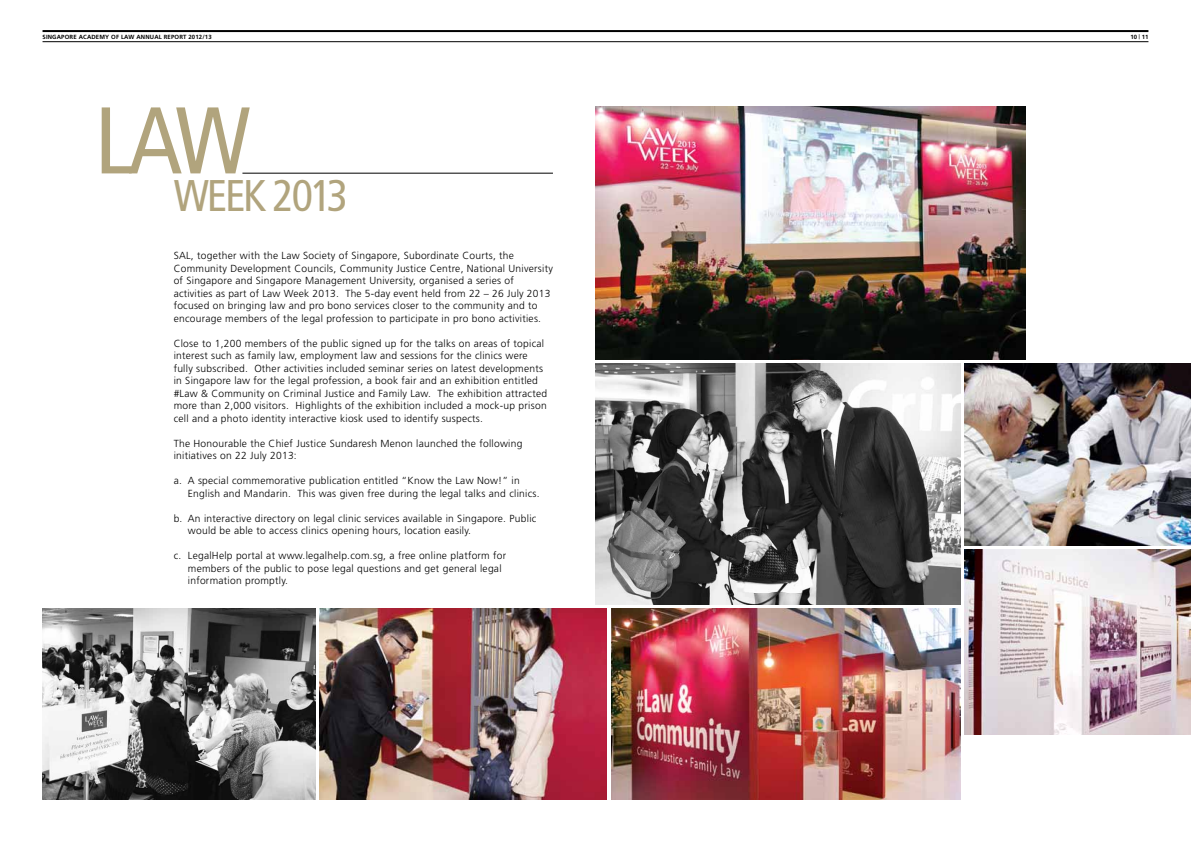
<style>
.page{position:relative;width:1191px;height:842px;background:#fff}
.page>*{position:absolute;margin:0;border:0;box-sizing:border-box;transform-origin:0 0}
.t1{font:condensed 44.3px "Frutiger LT Std";letter-spacing:-.05em;color:#b1a47d}
.t2{font:300 10.2px/12.5px "Frutiger LT Std";letter-spacing:.025em;color:#000}
.t3{font:700 6px "Frutiger LT Std";letter-spacing:.025em;color:#000}
.s1{font-size:5px}
</style>
<div class="page">
<hr style="left:43px;top:30px;width:1105px;height:2px;background:#000">
<hr style="left:43px;top:41px;width:1105px;height:1px;background:#000">
<hr style="left:242px;top:173px;width:311px;height:1px;background:#000">
<img style="left:611px;top:609px;width:349px;height:190px">
<img style="left:964px;top:549px;width:227px;height:186px">
<img style="left:595px;top:106px;width:430px;height:253px">
<img style="left:595px;top:363px;width:365px;height:241px">
<img style="left:964px;top:363px;width:227px;height:182px">
<img style="left:319px;top:609px;width:288px;height:190px">
<img style="left:43px;top:608px;width:272px;height:191px">
<p class="t3" style="left:43px;top:33px;width:171px">SINGAPORE ACADEMY OF LAW ANNUAL REPORT 2012/13</p>
<p class="t3" style="left:1130px;top:33px;width:20px">10 <span class="s1">|</span> 11</p>
<h1 class="t1" style="left:94px;top:170px;width:255px"><sup>LAW</sup>WEEK 2013</h1>
<p class="t2" style="left:174px;top:250px;width:381px">SAL, together with the Law Society of Singapore, Subordinate Courts, the Community Development Councils, Community Justice Centre, National University of Singapore and Singapore Management University, organised a series of activities as part of Law Week 2013. The 5-day event held from 22 – 26 July 2013 focused on bringing law and pro bono services closer to the community and to encourage members of the legal profession to participate in pro bono activities.</p>
<p class="t2" style="left:174px;top:337px;width:375px">Close to 1,200 members of the public signed up for the talks on areas of topical interest such as family law, employment law and sessions for the clinics were fully subscribed. Other activities included seminar series on latest developments in Singapore law for the legal profession, a book fair and an exhibition entitled #Law &amp; Community on Criminal Justice and Family Law. The exhibition attracted more than 2,000 visitors. Highlights of the exhibition included a mock-up prison cell and a photo identity interactive kiosk used to identify suspects.</p>
<p class="t2" style="left:174px;top:437px;width:350px">The Honourable the Chief Justice Sundaresh Menon launched the following initiatives on 22 July 2013:</p>
<p class="t2" style="left:188px;top:475px;width:353px;text-indent:-14px">a. A special commemorative publication entitled “Know the Law Now!” in<br>English and Mandarin. This was given free during the legal talks and clinics.</p>
<p class="t2" style="left:188px;top:512px;width:350px;text-indent:-14px">b. An interactive directory on legal clinic services available in Singapore. Public would be able to access clinics opening hours, location easily.</p>
<p class="t2" style="left:188px;top:550px;width:320px;text-indent:-14px">c. LegalHelp portal at www.legalhelp.com.sg, a free online platform for members of the public to pose legal questions and get general legal information promptly.</p>
</div>
